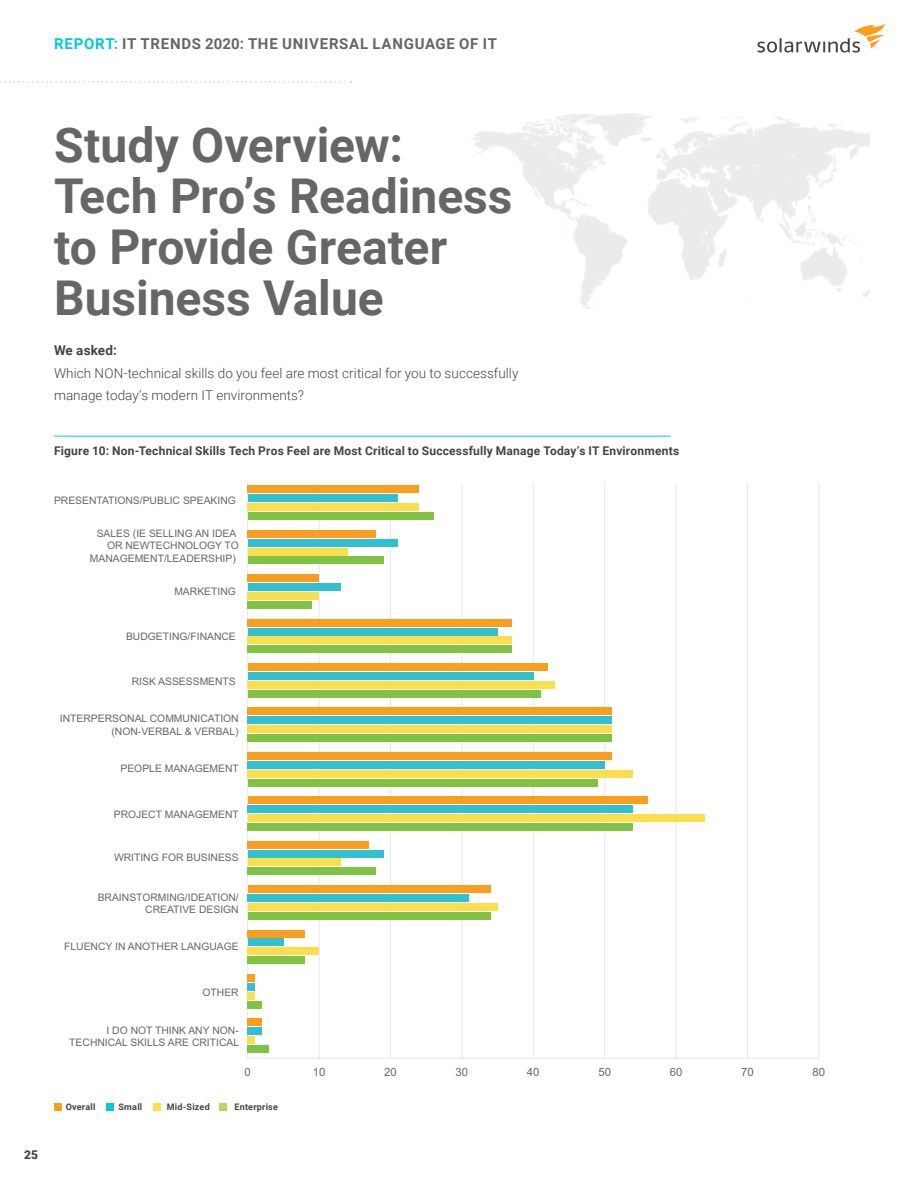
<style>
.page{position:relative;width:918px;height:1188px;background:#fff}
.page>*{position:absolute;margin:0;border:0;box-sizing:border-box;transform-origin:0 0}
.t1{font:700 48px/51px "Roboto";color:#666}
.t2{font:700 15px "Roboto";letter-spacing:.05em;color:#666}
.t3{font:300 13.5px/22.5px "Roboto";letter-spacing:.005em;color:#444}
.t4{font:700 13.5px "Roboto";letter-spacing:.01em;color:#444}
.t5{font:700 12px "Roboto";letter-spacing:.015em;color:#444}
.t6{font:900 12px "Roboto";color:#444}
.t7{font:11.4px "Arial";color:#666767}
.t8{font:10.35px/12.5px "Arial";color:#666767;text-align:right}
.t9{font:700 9px "Roboto";letter-spacing:.025em;color:#444}
.s1{color:#04c9d7}
</style>
<div class="page">
<hr style="left:54px;top:436px;width:617px;height:1px;background:#04c9d7">
<div style="left:54px;top:1103px;width:8px;height:8px;background:#f99d1c"></div>
<div style="left:106px;top:1103px;width:8px;height:8px;background:#04c9d7"></div>
<div style="left:153px;top:1103px;width:8px;height:8px;background:#fbe04b"></div>
<div style="left:219px;top:1103px;width:8px;height:8px;background:#b8d757"></div>
<hr style="left:248px;top:1058px;width:571px;height:1px;background:#e7e8e9">
<hr style="left:319px;top:484px;width:1px;height:576px;background:#e7e8e9">
<hr style="left:390px;top:483px;width:1px;height:576px;background:#e7e8e9">
<hr style="left:461px;top:483px;width:1px;height:576px;background:#e7e8e9">
<hr style="left:533px;top:483px;width:1px;height:576px;background:#e7e8e9">
<hr style="left:604px;top:483px;width:1px;height:576px;background:#e7e8e9">
<hr style="left:676px;top:483px;width:1px;height:576px;background:#e7e8e9">
<hr style="left:747px;top:483px;width:1px;height:576px;background:#e7e8e9">
<hr style="left:818px;top:483px;width:1px;height:576px;background:#e7e8e9">
<hr style="left:247px;top:480px;width:1px;height:578px;background:#e7e8e9">
<div style="left:248px;top:512px;width:185px;height:8px;background:#80c342"></div>
<div style="left:248px;top:556px;width:135px;height:8px;background:#80c342"></div>
<div style="left:248px;top:601px;width:64px;height:8px;background:#80c342"></div>
<div style="left:248px;top:645px;width:264px;height:8px;background:#80c342"></div>
<div style="left:248px;top:690px;width:292px;height:8px;background:#80c342"></div>
<div style="left:248px;top:734px;width:364px;height:8px;background:#80c342"></div>
<div style="left:248px;top:779px;width:350px;height:8px;background:#80c342"></div>
<div style="left:248px;top:823px;width:385px;height:8px;background:#80c342"></div>
<div style="left:248px;top:867px;width:128px;height:8px;background:#80c342"></div>
<div style="left:248px;top:912px;width:242px;height:8px;background:#80c342"></div>
<div style="left:248px;top:956px;width:57px;height:8px;background:#80c342"></div>
<div style="left:248px;top:1001px;width:14px;height:8px;background:#80c342"></div>
<div style="left:248px;top:1045px;width:21px;height:8px;background:#80c342"></div>
<div style="left:248px;top:503px;width:171px;height:8px;background:#fadf4c"></div>
<div style="left:248px;top:548px;width:100px;height:8px;background:#fadf4c"></div>
<div style="left:248px;top:592px;width:71px;height:8px;background:#fadf4c"></div>
<div style="left:248px;top:636px;width:264px;height:8px;background:#fadf4c"></div>
<div style="left:248px;top:681px;width:307px;height:8px;background:#fadf4c"></div>
<div style="left:248px;top:725px;width:364px;height:8px;background:#fadf4c"></div>
<div style="left:248px;top:770px;width:385px;height:8px;background:#fadf4c"></div>
<div style="left:248px;top:814px;width:457px;height:8px;background:#fadf4c"></div>
<div style="left:248px;top:858px;width:93px;height:8px;background:#fadf4c"></div>
<div style="left:248px;top:903px;width:250px;height:8px;background:#fadf4c"></div>
<div style="left:248px;top:947px;width:71px;height:8px;background:#fadf4c"></div>
<div style="left:248px;top:992px;width:7px;height:8px;background:#fadf4c"></div>
<div style="left:248px;top:1036px;width:7px;height:8px;background:#fadf4c"></div>
<div style="left:248px;top:494px;width:150px;height:8px;background:#31c0cf"></div>
<div style="left:248px;top:539px;width:150px;height:8px;background:#31c0cf"></div>
<div style="left:248px;top:583px;width:93px;height:8px;background:#31c0cf"></div>
<div style="left:248px;top:628px;width:250px;height:8px;background:#31c0cf"></div>
<div style="left:248px;top:672px;width:285px;height:8px;background:#31c0cf"></div>
<div style="left:248px;top:716px;width:364px;height:8px;background:#31c0cf"></div>
<div style="left:248px;top:761px;width:357px;height:8px;background:#31c0cf"></div>
<div style="left:248px;top:805px;width:385px;height:8px;background:#31c0cf"></div>
<div style="left:248px;top:850px;width:135px;height:8px;background:#31c0cf"></div>
<div style="left:248px;top:894px;width:221px;height:8px;background:#31c0cf"></div>
<div style="left:248px;top:938px;width:35px;height:8px;background:#31c0cf"></div>
<div style="left:248px;top:983px;width:7px;height:8px;background:#31c0cf"></div>
<div style="left:248px;top:1027px;width:14px;height:8px;background:#31c0cf"></div>
<div style="left:248px;top:485px;width:171px;height:8px;background:#f99e1d"></div>
<div style="left:248px;top:530px;width:128px;height:8px;background:#f99e1d"></div>
<div style="left:248px;top:574px;width:71px;height:8px;background:#f99e1d"></div>
<div style="left:248px;top:619px;width:264px;height:8px;background:#f99e1d"></div>
<div style="left:248px;top:663px;width:300px;height:8px;background:#f99e1d"></div>
<div style="left:248px;top:707px;width:364px;height:8px;background:#f99e1d"></div>
<div style="left:248px;top:752px;width:364px;height:8px;background:#f99e1d"></div>
<div style="left:248px;top:796px;width:400px;height:8px;background:#f99e1d"></div>
<div style="left:248px;top:841px;width:121px;height:8px;background:#f99e1d"></div>
<div style="left:248px;top:885px;width:242px;height:8px;background:#f99e1d"></div>
<div style="left:248px;top:930px;width:57px;height:8px;background:#f99e1d"></div>
<div style="left:248px;top:974px;width:7px;height:8px;background:#f99e1d"></div>
<div style="left:248px;top:1018px;width:14px;height:8px;background:#f99e1d"></div>
<svg style="left:757px;top:23px;width:129px;height:30px"></svg>
<svg style="left:0;top:81px;width:351px;height:2px"></svg>
<h2 class="t2" style="left:54px;top:33px;width:444px"><span class="s1">REPORT:</span> IT TRENDS 2020: THE UNIVERSAL LANGUAGE OF IT</h2>
<h1 class="t1" style="left:54px;top:117px;width:460px">Study Overview:<br>Tech Pro’s Readiness to Provide Greater<br>Business Value</h1>
<h3 class="t4" style="left:54px;top:341px;width:64px">We asked:</h3>
<h3 class="t3" style="left:54px;top:361px;width:466px">Which NON-technical skills do you feel are most critical for you to successfully manage today’s modern IT environments?</h3>
<p class="t6" style="left:24px;top:1147px;width:15px">25</p>
<p class="t5" style="left:54px;top:443px;width:627px">Figure 10: Non-Technical Skills Tech Pros Feel are Most Critical to Successfully Manage Today’s IT Environments</p>
<p class="t8" style="left:54px;top:494px;width:183px">PRESENTATIONS/PUBLIC SPEAKING</p>
<p class="t8" style="left:90px;top:527px;width:150px">SALES (IE SELLING AN IDEA<br>OR NEWTECHNOLOGY TO<br>MANAGEMENT/LEADERSHIP)</p>
<p class="t8" style="left:174px;top:585px;width:63px">MARKETING</p>
<p class="t8" style="left:126px;top:630px;width:111px">BUDGETING/FINANCE</p>
<p class="t8" style="left:132px;top:675px;width:106px">RISK ASSESSMENTS</p>
<p class="t8" style="left:60px;top:712px;width:180px">INTERPERSONAL COMMUNICATION (NON-VERBAL &amp; VERBAL)</p>
<p class="t8" style="left:120px;top:763px;width:120px">PEOPLE MANAGEMENT</p>
<p class="t8" style="left:114px;top:808px;width:127px">PROJECT MANAGEMENT</p>
<p class="t8" style="left:114px;top:852px;width:126px">WRITING FOR BUSINESS</p>
<p class="t8" style="left:98px;top:891px;width:143px">BRAINSTORMING/IDEATION/<br>CREATIVE DESIGN</p>
<p class="t8" style="left:64px;top:940px;width:176px">FLUENCY IN ANOTHER LANGUAGE</p>
<p class="t8" style="left:203px;top:987px;width:38px">OTHER</p>
<p class="t8" style="left:69px;top:1024px;width:171px">I DO NOT THINK ANY NON-<br>TECHNICAL SKILLS ARE CRITICAL</p>
<p class="t7" style="left:245px;top:1065px;width:8px">0</p>
<p class="t7" style="left:313px;top:1065px;width:14px">10</p>
<p class="t7" style="left:384px;top:1065px;width:14px">20</p>
<p class="t7" style="left:456px;top:1065px;width:14px">30</p>
<p class="t7" style="left:527px;top:1065px;width:14px">40</p>
<p class="t7" style="left:598px;top:1065px;width:14px">50</p>
<p class="t7" style="left:670px;top:1065px;width:14px">60</p>
<p class="t7" style="left:741px;top:1065px;width:14px">70</p>
<p class="t7" style="left:813px;top:1065px;width:14px">80</p>
<p class="t9" style="left:66px;top:1101px;width:31px">Overall</p>
<p class="t9" style="left:118px;top:1101px;width:25px">Small</p>
<p class="t9" style="left:167px;top:1101px;width:44px">Mid-Sized</p>
<p class="t9" style="left:234px;top:1101px;width:45px">Enterprise</p>
</div>
